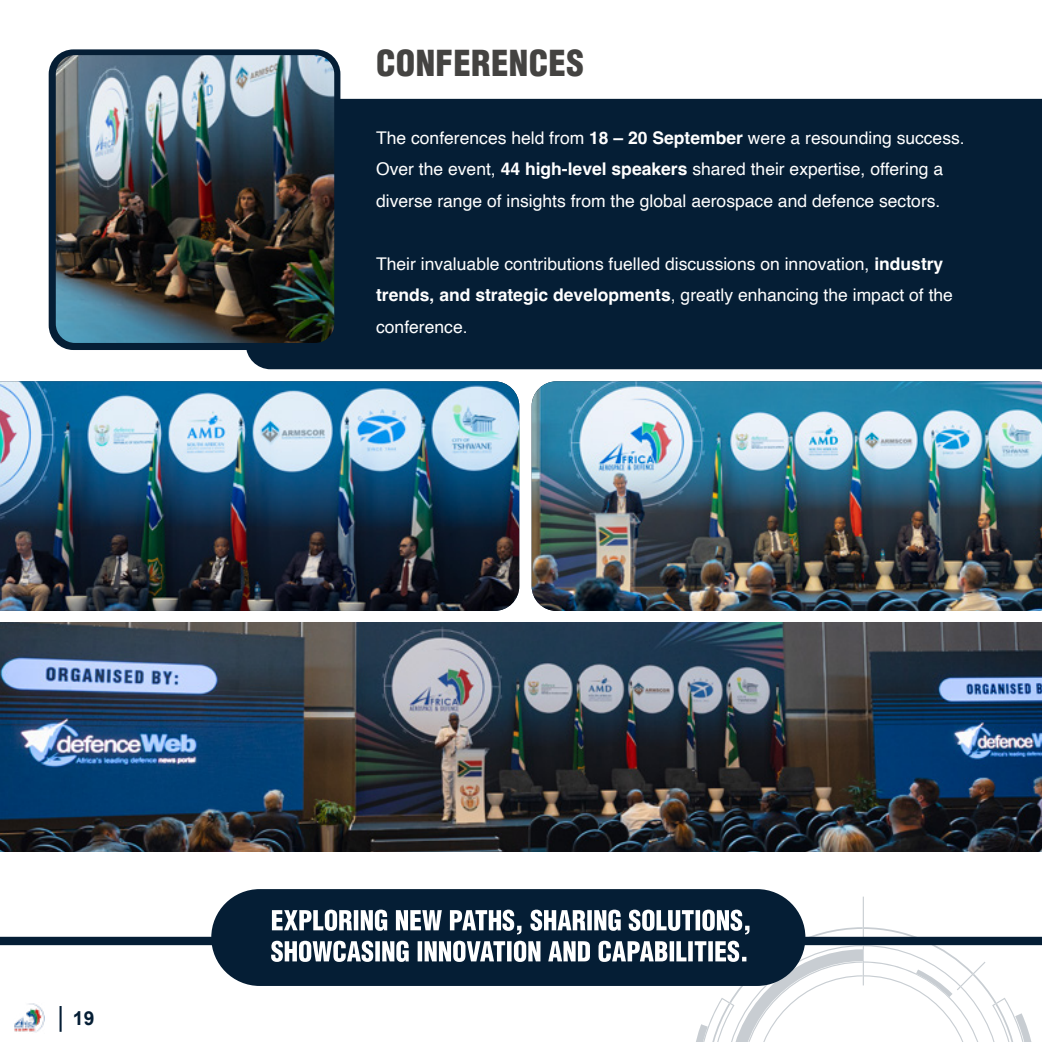
<style>
.page{position:relative;width:1042px;height:1042px;background:#fff}
.page>*{position:absolute;margin:0;border:0;box-sizing:border-box;transform-origin:0 0}
.t1{font:900 condensed 35px "Helvetica LT";letter-spacing:.01em;color:#444341}
.t2{font:700 19.25px "Arial";color:#051e35}
.t3{font:17.5px/31.5px "Helvetica";color:#fff}
.s1{font-weight:700}
</style>
<div class="page">
<div style="left:49px;top:49px;width:291px;height:301px;background:#051e35;border-radius:25px"></div>
<div style="left:246px;top:99px;width:796px;height:270px;background:#051e35"></div>
<img style="left:56px;top:55px;width:278px;height:288px">
<img style="left:0;top:381px;width:519px;height:230px">
<img style="left:532px;top:381px;width:510px;height:230px">
<img style="left:0;top:622px;width:1042px;height:230px">
<div style="left:211px;top:889px;width:594px;height:97px;background:#051e35;border-radius:48px"></div>
<svg style="left:0;top:896px;width:1042px;height:146px"></svg>
<p class="t2" style="left:73px;top:1006px;width:23px">19</p>
<h1 class="t1" style="left:376px;top:41px;width:209px">CONFERENCES</h1>
<p class="t3" style="left:376px;top:122px;width:590px">The conferences held from <span class="s1">18 – 20 September</span> were a resounding success.<br>Over the event, <span class="s1">44 high-level speakers</span> shared their expertise, offering a diverse range of insights from the global aerospace and defence sectors.</p>
<p class="t3" style="left:376px;top:248px;width:578px">Their invaluable contributions fuelled discussions on innovation, <span class="s1">industry trends, and strategic developments</span>, greatly enhancing the impact of the conference.</p>
</div>
